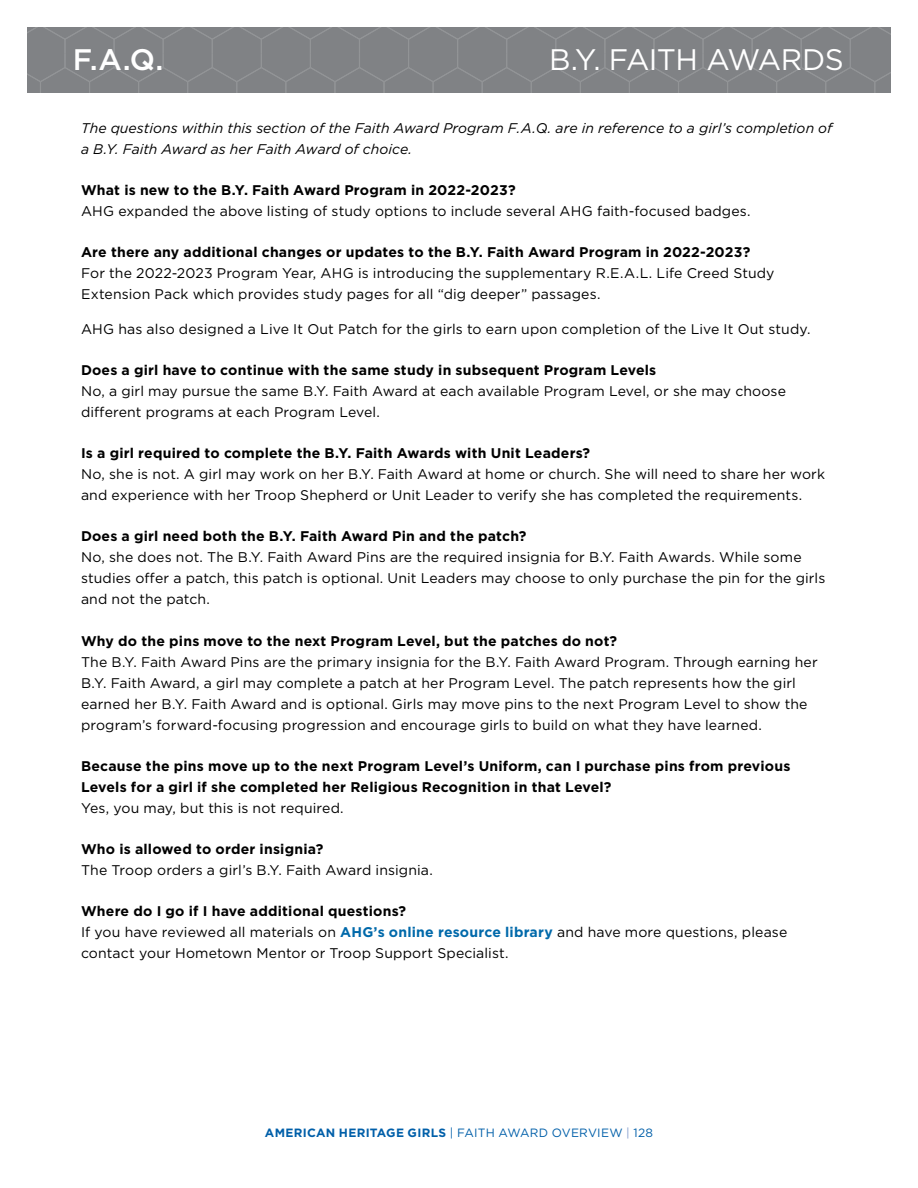
<style>
.page{position:relative;width:918px;height:1188px;background:#fff}
.page>*{position:absolute;margin:0;border:0;box-sizing:border-box;transform-origin:0 0}
.t1{font:29.7px "Gotham";letter-spacing:-.025em;color:#fff}
.t2{font:500 29.7px "Gotham";color:#fff}
.t3{font:14.1px/21px "Gotham";letter-spacing:.01em;color:#000}
.t4{font:700 14.1px/21px "Gotham";letter-spacing:.015em;color:#000}
.t5{font:italic 14.1px/21px "Gotham";color:#000}
.t6{font:12px "Gotham";letter-spacing:.015em;color:#005fa9}
.s1{font-weight:700}
.s2{font-weight:700;color:#0069aa}
.s3{color:#829bcc}
</style>
<div class="page">
<div style="left:27px;top:27px;width:864px;height:66px;background:#808285"></div>
<h1 class="t2" style="left:73px;top:40px;width:92px">F.A.Q.</h1>
<h1 class="t1" style="left:549px;top:41px;width:296px">B.Y. FAITH AWARDS</h1>
<p class="t5" style="left:81px;top:117px;width:753px">The questions within this section of the Faith Award Program F.A.Q. are in reference to a girl’s completion of a B.Y. Faith Award as her Faith Award of choice.</p>
<p class="t4" style="left:81px;top:179px;width:436px">What is new to the B.Y. Faith Award Program in 2022-2023?</p>
<p class="t3" style="left:81px;top:200px;width:671px">AHG expanded the above listing of study options to include several AHG faith-focused badges.</p>
<p class="t4" style="left:81px;top:242px;width:671px">Are there any additional changes or updates to the B.Y. Faith Award Program in 2022-2023?</p>
<p class="t3" style="left:81px;top:262px;width:695px">For the 2022-2023 Program Year, AHG is introducing the supplementary R.E.A.L. Life Creed Study<br>Extension Pack which provides study pages for all “dig deeper” passages.</p>
<p class="t3" style="left:81px;top:318px;width:731px">AHG has also designed a Live It Out Patch for the girls to earn upon completion of the Live It Out study.</p>
<p class="t4" style="left:81px;top:359px;width:577px">Does a girl have to continue with the same study in subsequent Program Levels</p>
<p class="t3" style="left:81px;top:380px;width:707px">No, a girl may pursue the same B.Y. Faith Award at each available Program Level, or she may choose different programs at each Program Level.</p>
<p class="t4" style="left:81px;top:443px;width:511px">Is a girl required to complete the B.Y. Faith Awards with Unit Leaders?</p>
<p class="t3" style="left:81px;top:463px;width:746px">No, she is not. A girl may work on her B.Y. Faith Award at home or church. She will need to share her work and experience with her Troop Shepherd or Unit Leader to verify she has completed the requirements.</p>
<p class="t4" style="left:81px;top:526px;width:447px">Does a girl need both the B.Y. Faith Award Pin and the patch?</p>
<p class="t3" style="left:81px;top:547px;width:746px">No, she does not. The B.Y. Faith Award Pins are the required insignia for B.Y. Faith Awards. While some studies offer a patch, this patch is optional. Unit Leaders may choose to only purchase the pin for the girls and not the patch.</p>
<p class="t4" style="left:81px;top:630px;width:538px">Why do the pins move to the next Program Level, but the patches do not?</p>
<p class="t3" style="left:81px;top:651px;width:738px">The B.Y. Faith Award Pins are the primary insignia for the B.Y. Faith Award Program. Through earning her B.Y. Faith Award, a girl may complete a patch at her Program Level. The patch represents how the girl earned her B.Y. Faith Award and is optional. Girls may move pins to the next Program Level to show the program’s forward-focusing progression and encourage girls to build on what they have learned.</p>
<p class="t4" style="left:81px;top:755px;width:711px">Because the pins move up to the next Program Level’s Uniform, can I purchase pins from previous<br>Levels for a girl if she completed her Religious Recognition in that Level?</p>
<p class="t3" style="left:81px;top:797px;width:264px">Yes, you may, but this is not required.</p>
<p class="t4" style="left:81px;top:839px;width:244px">Who is allowed to order insignia?</p>
<p class="t3" style="left:81px;top:859px;width:353px">The Troop orders a girl’s B.Y. Faith Award insignia.</p>
<p class="t3" style="left:81px;top:901px;width:708px"><span class="s1">Where do I go if I have additional questions?<br></span>If you have reviewed all materials on <span class="s2">AHG’s online resource library</span> and have more questions, please contact your Hometown Mentor or Troop Support Specialist.</p>
<p class="t6" style="left:265px;top:1125px;width:390px"><span class="s1">AMERICAN HERITAGE GIRLS</span> | FAITH AWARD OVERVIEW <span class="s3">|</span> 128</p>
</div>
